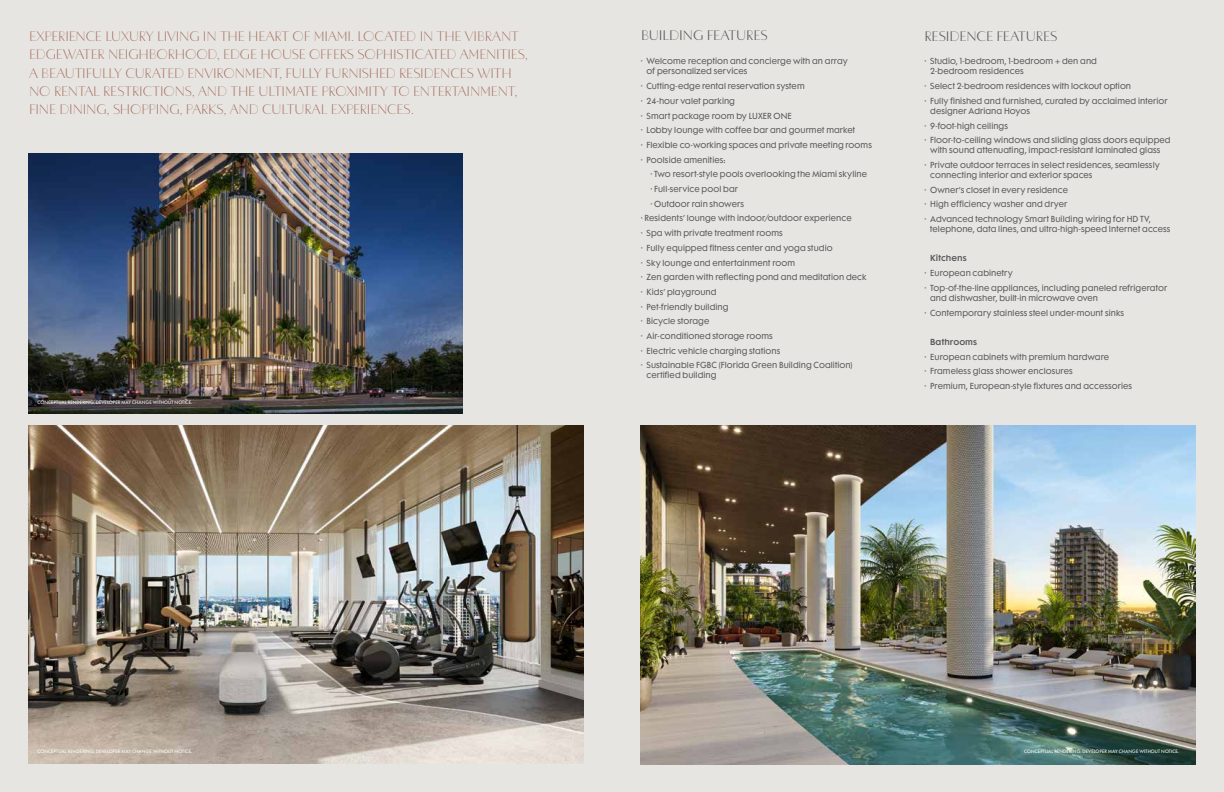
<style>
.page{position:relative;width:1224px;height:792px;background:#e7e5e1}
.page>*{position:absolute;margin:0;border:0;box-sizing:border-box;transform-origin:0 0}
.t1{font:300 14px/18.3px "F37 Bergman";letter-spacing:-.01em;color:#9e6152}
.t2{font:14px "F37 Bergman";letter-spacing:-.005em;color:#58595b}
.t3{font:8px/14.7px "Futura Maxi Std";letter-spacing:.01em;color:#58595b}
.t4{font:600 8px "Futura Maxi Std";letter-spacing:.01em;color:#58595b}
.t5{font:4.4px "Futura Maxi Std";letter-spacing:.015em;color:#fff}
</style>
<div class="page">
<img style="left:640px;top:426px;width:556px;height:338px">
<img style="left:29px;top:426px;width:555px;height:338px">
<img style="left:28px;top:154px;width:434px;height:259px">
<p class="t1" style="left:29px;top:27px;width:500px">EXPERIENCE LUXURY LIVING IN THE HEART OF MIAMI. LOCATED IN THE VIBRANT EDGEWATER NEIGHBORHOOD, EDGE HOUSE OFFERS SOPHISTICATED AMENITIES, A BEAUTIFULLY CURATED ENVIRONMENT, FULLY FURNISHED RESIDENCES WITH NO RENTAL RESTRICTIONS, AND THE ULTIMATE PROXIMITY TO ENTERTAINMENT, FINE DINING, SHOPPING, PARKS, AND CULTURAL EXPERIENCES.</p>
<p class="t5" style="left:37px;top:399px;width:156px">CONCEPTUAL RENDERING. DEVELOPER MAY CHANGE WITHOUT NOTICE.</p>
<h1 class="t2" style="left:641px;top:27px;width:128px">BUILDING FEATURES</h1>
<h1 class="t2" style="left:924px;top:28px;width:135px">RESIDENCE FEATURES</h1>
<p class="t3" style="left:930px;top:56px;width:168px;line-height:10px;text-indent:-6px">· Studio, 1-bedroom, 1-bedroom + den and<br>2-bedroom residences</p>
<p class="t3" style="left:924px;top:79px;width:245px">· Select 2-bedroom residences with lockout option<br>· Fully finished and furnished, curated by acclaimed interior</p>
<p class="t3" style="left:924px;top:103px;width:248px;text-indent:6px">designer Adriana Hoyos<br>· 9-foot-high ceilings<br>· Floor-to-ceiling windows and sliding glass doors equipped</p>
<p class="t3" style="left:924px;top:143px;width:238px;text-align:right">with sound attenuating, impact-resistant laminated glass<br>· Private outdoor terraces in select residences, seamlessly</p>
<p class="t3" style="left:924px;top:167px;width:228px;text-indent:6px">connecting interior and exterior spaces<br>· Owner’s closet in every residence<br>· High efficiency washer and dryer<br>· Advanced technology Smart Building wiring for HD TV,</p>
<p class="t3" style="left:930px;top:222px;width:242px">telephone, data lines, and ultra-high-speed Internet access</p>
<p class="t4" style="left:930px;top:253px;width:38px">Kitchens</p>
<p class="t3" style="left:924px;top:266px;width:244px">· European cabinetry<br>· Top-of-the-line appliances, including paneled refrigerator</p>
<p class="t3" style="left:924px;top:290px;width:201px;text-indent:6px">and dishwasher, built-in microwave oven<br>· Contemporary stainless steel under-mount sinks</p>
<p class="t4" style="left:930px;top:337px;width:49px">Bathrooms</p>
<p class="t3" style="left:924px;top:349px;width:209px">· European cabinets with premium hardware<br>· Frameless glass shower enclosures<br>· Premium, European-style fixtures and accessories</p>
<p class="t3" style="left:647px;top:56px;width:203px;line-height:10px;text-indent:-6px">· Welcome reception and concierge with an array of personalized services</p>
<p class="t3" style="left:641px;top:79px;width:233px">· Cutting-edge rental reservation system<br>· 24-hour valet parking<br>· Smart package room by LUXER ONE<br>· Lobby lounge with coffee bar and gourmet market<br>· Flexible co-working spaces and private meeting rooms · Poolside amenities:</p>
<p class="t3" style="left:650px;top:167px;width:218px">· Two resort-style pools overlooking the Miami skyline</p>
<p class="t3" style="left:650px;top:182px;width:89px">· Full-service pool bar</p>
<p class="t3" style="left:650px;top:196px;width:95px">· Outdoor rain showers</p>
<p class="t3" style="left:641px;top:211px;width:212px">· Residents’ lounge with indoor/outdoor experience</p>
<p class="t3" style="left:641px;top:226px;width:144px">· Spa with private treatment rooms</p>
<p class="t3" style="left:641px;top:240px;width:193px">· Fully equipped fitness center and yoga studio</p>
<p class="t3" style="left:641px;top:255px;width:156px">· Sky lounge and entertainment room</p>
<p class="t3" style="left:641px;top:270px;width:227px">· Zen garden with reflecting pond and meditation deck</p>
<p class="t3" style="left:641px;top:285px;width:77px">· Kids’ playground</p>
<p class="t3" style="left:641px;top:299px;width:89px">· Pet-friendly building</p>
<p class="t3" style="left:641px;top:314px;width:70px">· Bicycle storage</p>
<p class="t3" style="left:641px;top:329px;width:134px">· Air-conditioned storage rooms</p>
<p class="t3" style="left:641px;top:343px;width:141px">· Electric vehicle charging stations</p>
<p class="t3" style="left:641px;top:358px;width:213px">· Sustainable FGBC (Florida Green Building Coalition)</p>
<p class="t3" style="left:647px;top:368px;width:71px">certified building</p>
<p class="t5" style="left:37px;top:749px;width:156px">CONCEPTUAL RENDERING. DEVELOPER MAY CHANGE WITHOUT NOTICE.</p>
<p class="t5" style="left:1024px;top:749px;width:156px">CONCEPTUAL RENDERING. DEVELOPER MAY CHANGE WITHOUT NOTICE.</p>
</div>
